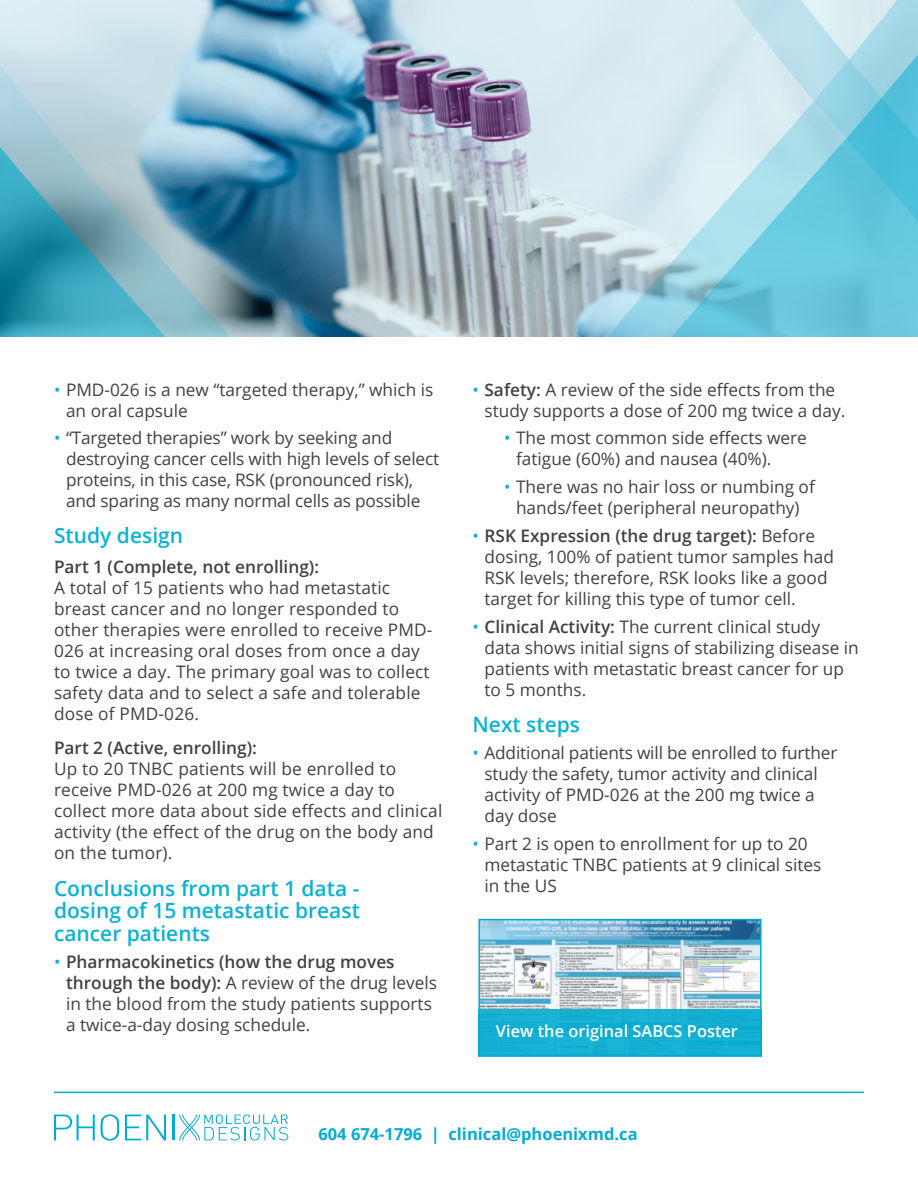
<style>
.page{position:relative;width:918px;height:1188px;background:#fff}
.page>*{position:absolute;margin:0;border:0;box-sizing:border-box;transform-origin:0 0}
.t1{font:600 21px/22.5px "Open Sans";color:#09b2d5;text-align:justify}
.t2{font:17.25px/21px "Open Sans";color:#414042}
.t3{font:600 17.25px "Open Sans";color:#414042}
.t4{font:700 16.5px "Open Sans";color:#00acd2}
.t5{font:600 16.35px "Open Sans";color:#fff}
.s1{color:#09b2d5}
.s2{font-weight:600}
</style>
<div class="page">
<svg style="left:554px;top:0;width:364px;height:336px;background:#a9d9e6"></svg>
<svg style="left:489px;top:0;width:65px;height:336px;background:#b9c3ce"></svg>
<img style="left:0;top:0;width:489px;height:336px">
<hr style="left:54px;top:1092px;width:810px;height:1px;background:#00acd2">
<svg style="left:179px;top:1114px;width:109px;height:26px"></svg>
<svg style="left:54px;top:1115px;width:41px;height:25px"></svg>
<svg style="left:101px;top:1114px;width:18px;height:27px"></svg>
<svg style="left:125px;top:1115px;width:41px;height:25px"></svg>
<hr style="left:173px;top:1115px;width:2px;height:25px;background:#00acd2">
<img style="left:481px;top:922px;width:278px;height:88px">
<div style="left:478px;top:919px;width:284px;height:137px;border:2px solid #00acd2"></div>
<div style="left:478px;top:1010px;width:284px;height:47px;background:linear-gradient(to right,#14b0d3,#11afd2)"></div>
<p class="t2" style="left:66px;top:378px;width:369px;text-indent:-12px"><span class="s1">•</span> PMD-026 is a new “targeted therapy,” which is an oral capsule</p>
<p class="t2" style="left:66px;top:427px;width:375px;text-indent:-12px"><span class="s1">•</span> “Targeted therapies” work by seeking and destroying cancer cells with high levels of select proteins, in this case, RSK (pronounced risk), and sparing as many normal cells as possible</p>
<p class="t1" style="left:54px;top:524px;width:131px">Study design</p>
<p class="t3" style="left:54px;top:555px;width:267px">Part 1 (Complete, not enrolling):</p>
<p class="t2" style="left:54px;top:577px;width:380px">A total of 15 patients who had metastatic breast cancer and no longer responded to other therapies were enrolled to receive PMD-026 at increasing oral doses from once a day to twice a day. The primary goal was to collect safety data and to select a safe and tolerable dose of PMD-026.</p>
<p class="t3" style="left:54px;top:736px;width:204px">Part 2 (Active, enrolling):</p>
<p class="t2" style="left:54px;top:758px;width:390px">Up to 20 TNBC patients will be enrolled to receive PMD-026 at 200 mg twice a day to collect more data about side effects and clinical activity (the effect of the drug on the body and on the tumor).</p>
<p class="t1" style="left:54px;top:876px;width:307px">Conclusions from part 1 data - dosing of 15 metastatic breast cancer patients</p>
<p class="t2" style="left:66px;top:951px;width:373px;text-indent:-12px"><span class="s1">•</span> <span class="s2">Pharmacokinetics (how the drug moves through the body):</span> A review of the drug levels in the blood from the study patients supports a twice-a-day dosing schedule.</p>
<p class="t2" style="left:485px;top:378px;width:362px;text-indent:-12px"><span class="s1">•</span> <span class="s2">Safety:</span> A review of the side effects from the study supports a dose of 200 mg twice a day.</p>
<p class="t2" style="left:516px;top:427px;width:292px;text-indent:-12px"><span class="s1">•</span> The most common side effects were fatigue (60%) and nausea (40%).</p>
<p class="t2" style="left:504px;top:476px;width:312px;text-align:center"><span class="s1">•</span> There was no hair loss or numbing of hands/feet (peripheral neuropathy)</p>
<p class="t2" style="left:485px;top:525px;width:351px;text-indent:-12px"><span class="s1">•</span> <span class="s2">RSK Expression (the drug target):</span> Before dosing, 100% of patient tumor samples had RSK levels; therefore, RSK looks like a good target for killing this type of tumor cell.</p>
<p class="t2" style="left:485px;top:615px;width:376px;text-indent:-12px"><span class="s1">•</span> <span class="s2">Clinical Activity:</span> The current clinical study data shows initial signs of stabilizing disease in patients with metastatic breast cancer for up to 5 months.</p>
<p class="t1" style="left:472px;top:712px;width:109px">Next steps</p>
<p class="t2" style="left:485px;top:742px;width:354px;text-indent:-12px"><span class="s1">•</span> Additional patients will be enrolled to further study the safety, tumor activity and clinical activity of PMD-026 at the 200 mg twice a day dose</p>
<p class="t2" style="left:485px;top:833px;width:338px;text-indent:-12px"><span class="s1">•</span> Part 2 is open to enrollment for up to 20 metastatic TNBC patients at 9 clinical sites in the US</p>
<p class="t5" style="left:496px;top:1020px;width:244px">View the original SABCS Poster</p>
<p class="t4" style="left:318px;top:1123px;width:321px">604 674-1796 | clinical@phoenixmd.ca</p>
</div>
